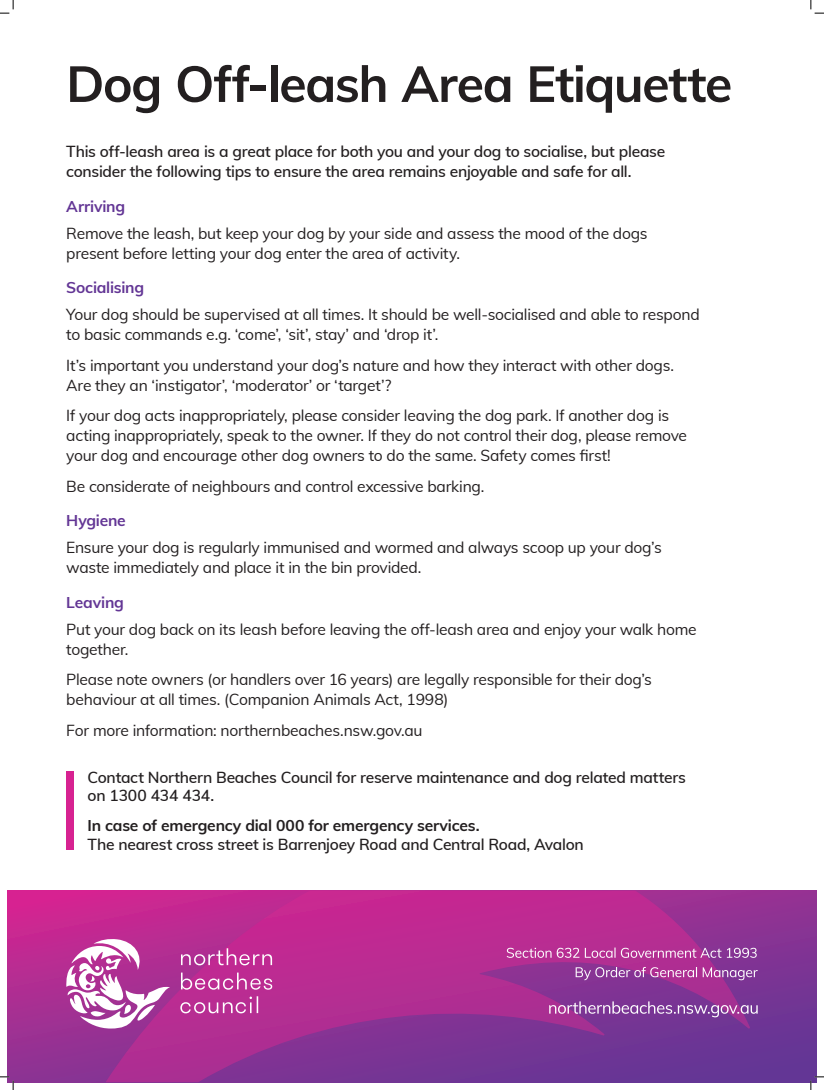
<style>
.page{position:relative;width:824px;height:1090px;background:#fff}
.page>*{position:absolute;margin:0;border:0;box-sizing:border-box;transform-origin:0 0}
.t1{font:700 50px "Muli";letter-spacing:-.03em;color:#231f20}
.t2{font:15.62px/20px "Muli";letter-spacing:-.015em;color:#231f20}
.t3{font:600 15.62px/20px "Muli";letter-spacing:-.02em;color:#231f20}
.t4{font:700 15.62px "Muli";letter-spacing:-.015em;color:#231f20}
.t5{font:700 15.62px "Muli";letter-spacing:-.015em;color:#633695}
</style>
<div class="page">
<svg style="left:8px;top:890px;width:808px;height:191px;background:#973093"></svg>
<svg style="left:106px;top:890px;width:644px;height:191px;background:#a12e92"></svg>
<svg style="left:181px;top:948px;width:91px;height:41px;background:#c54ea4"></svg>
<svg style="left:180px;top:996px;width:78px;height:17px"></svg>
<svg style="left:66px;top:938px;width:104px;height:90px"></svg>
<svg style="left:549px;top:1001px;width:208px;height:16px;background:#985aa8"></svg>
<svg style="left:575px;top:966px;width:182px;height:14px;background:#a856a6"></svg>
<svg style="left:506px;top:947px;width:250px;height:10px;background:#bc5ba9"></svg>
<div style="left:66px;top:771px;width:7px;height:78px;background:#d72291"></div>
<svg style="left:0;top:0;width:14px;height:14px"></svg>
<svg style="left:0;top:1076px;width:14px;height:13px"></svg>
<svg style="left:810px;top:0;width:13px;height:14px"></svg>
<svg style="left:810px;top:1076px;width:13px;height:13px"></svg>
<h1 class="t1" style="left:66px;top:47px;width:667px">Dog Off-leash Area Etiquette</h1>
<p class="t3" style="left:66px;top:141px;width:600px">This off-leash area is a great place for both you and your dog to socialise, but please consider the following tips to ensure the area remains enjoyable and safe for all.</p>
<p class="t5" style="left:66px;top:194px;width:60px">Arriving</p>
<p class="t2" style="left:66px;top:222px;width:582px">Remove the leash, but keep your dog by your side and assess the mood of the dogs present before letting your dog enter the area of activity.</p>
<p class="t5" style="left:66px;top:276px;width:79px">Socialising</p>
<p class="t2" style="left:66px;top:303px;width:635px">Your dog should be supervised at all times. It should be well-socialised and able to respond to basic commands e.g. ‘come’, ‘sit’, stay’ and ‘drop it’.</p>
<p class="t2" style="left:66px;top:354px;width:609px">It’s important you understand your dog’s nature and how they interact with other dogs.<br>Are they an ‘instigator’, ‘moderator’ or ‘target’?</p>
<p class="t2" style="left:66px;top:405px;width:622px">If your dog acts inappropriately, please consider leaving the dog park. If another dog is acting inappropriately, speak to the owner. If they do not control their dog, please remove your dog and encourage other dog owners to do the same. Safety comes first!</p>
<p class="t2" style="left:66px;top:475px;width:419px">Be considerate of neighbours and control excessive barking.</p>
<p class="t5" style="left:66px;top:509px;width:61px">Hygiene</p>
<p class="t2" style="left:66px;top:537px;width:597px">Ensure your dog is regularly immunised and wormed and always scoop up your dog’s waste immediately and place it in the bin provided.</p>
<p class="t5" style="left:66px;top:590px;width:59px">Leaving</p>
<p class="t2" style="left:66px;top:618px;width:632px">Put your dog back on its leash before leaving the off-leash area and enjoy your walk home together.</p>
<p class="t2" style="left:66px;top:668px;width:587px">Please note owners (or handlers over 16 years) are legally responsible for their dog’s behaviour at all times. (Companion Animals Act, 1998)</p>
<p class="t2" style="left:66px;top:719px;width:358px">For more information: northernbeaches.nsw.gov.au</p>
<p class="t3" style="left:88px;top:766px;width:600px;line-height:18.8px">Contact Northern Beaches Council for reserve maintenance and dog related matters on 1300 434 434.</p>
<p class="t4" style="left:88px;top:813px;width:393px">In case of emergency dial 000 for emergency services.</p>
<p class="t3" style="left:88px;top:833px;width:497px">The nearest cross street is Barrenjoey Road and Central Road, Avalon</p>
</div>
